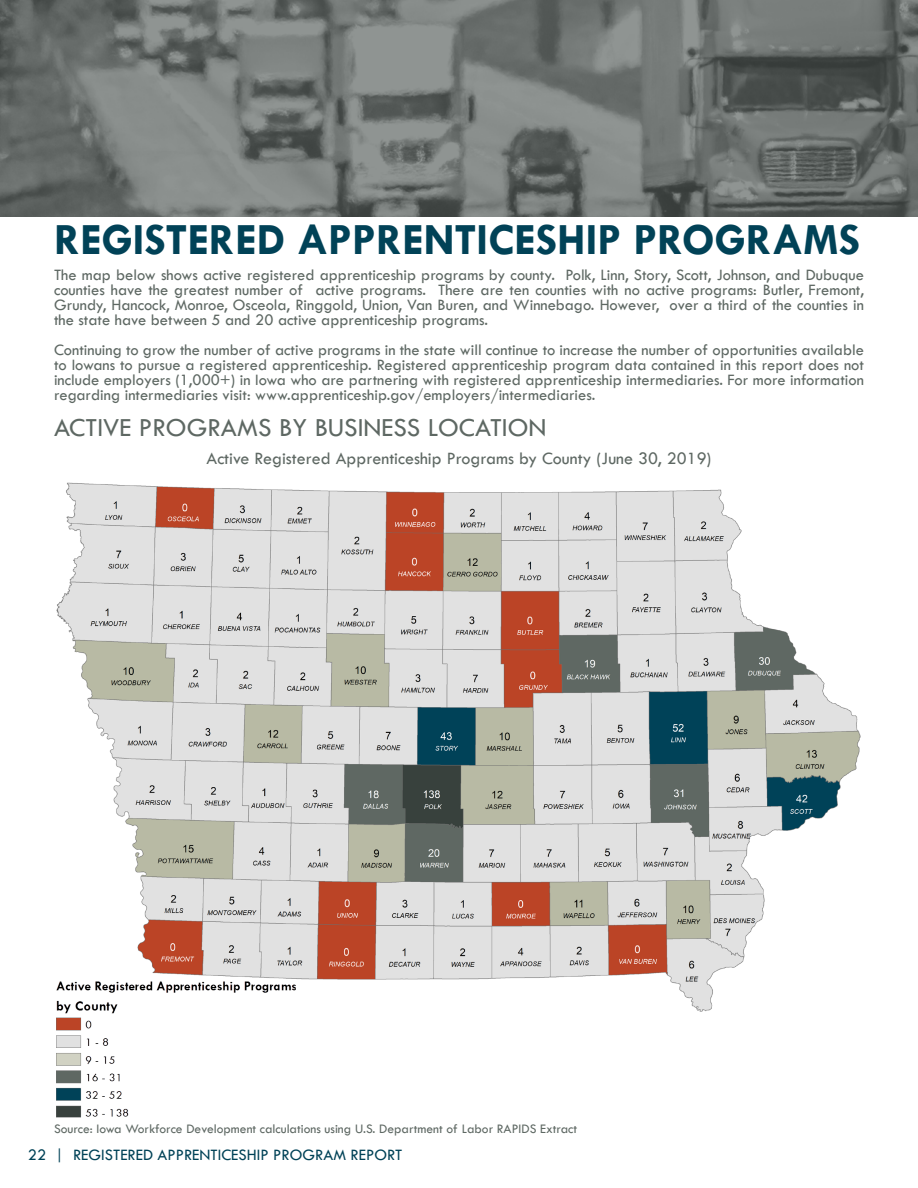
<style>
.page{position:relative;width:918px;height:1188px;background:#fff}
.page>*{position:absolute;margin:0;border:0;box-sizing:border-box;transform-origin:0 0}
.Headers{font:700 45px "Tw Cen";color:#014257}
.Headers-2{font:27px "Tw Cen";color:#5e6863}
.Chart_Table_Header{font:18px "Tw Cen";color:#5e6863}
.t1{font:16.5px/15px "Tw Cen";color:#5e6863;text-align:justify}
.t2{font:16.5px "Tw Cen";color:#014257}
.t3{font:13.5px "Tw Cen";color:#5e6863}
</style>
<div class="page">
<img style="left:0;top:0;width:918px;height:217px">
<img style="left:56px;top:482px;width:805px;height:530px">
<img style="left:56px;top:979px;width:240px;height:139px">
<p class="Headers" style="left:54px;top:212px;width:808px">REGISTERED APPRENTICESHIP PROGRAMS</p>
<p class="t1" style="left:54px;top:267px;width:812px">The map below shows active registered apprenticeship programs by county. Polk, Linn, Story, Scott, Johnson, and Dubuque counties have the greatest number of active programs. There are ten counties with no active programs: Butler, Fremont, Grundy, Hancock, Monroe, Osceola, Ringgold, Union, Van Buren, and Winnebago. However, over a third of the counties in the state have between 5 and 20 active apprenticeship programs.</p>
<p class="t1" style="left:54px;top:342px;width:812px">Continuing to grow the number of active programs in the state will continue to increase the number of opportunities available to Iowans to pursue a registered apprenticeship. Registered apprenticeship program data contained in this report does not include employers (1,000+) in Iowa who are partnering with registered apprenticeship intermediaries. For more information regarding intermediaries visit: www.apprenticeship.gov/employers/intermediaries.</p>
<p class="Headers-2" style="left:54px;top:411px;width:494px">ACTIVE PROGRAMS BY BUSINESS LOCATION</p>
<p class="Chart_Table_Header" style="left:207px;top:448px;width:507px">Active Registered Apprenticeship Programs by County (June 30, 2019)</p>
<p class="t3" style="left:54px;top:1120px;width:525px">Source: Iowa Workforce Development calculations using U.S. Department of Labor RAPIDS Extract</p>
<p class="t2" style="left:28px;top:1145px;width:376px">22 | REGISTERED APPRENTICESHIP PROGRAM REPORT</p>
</div>
